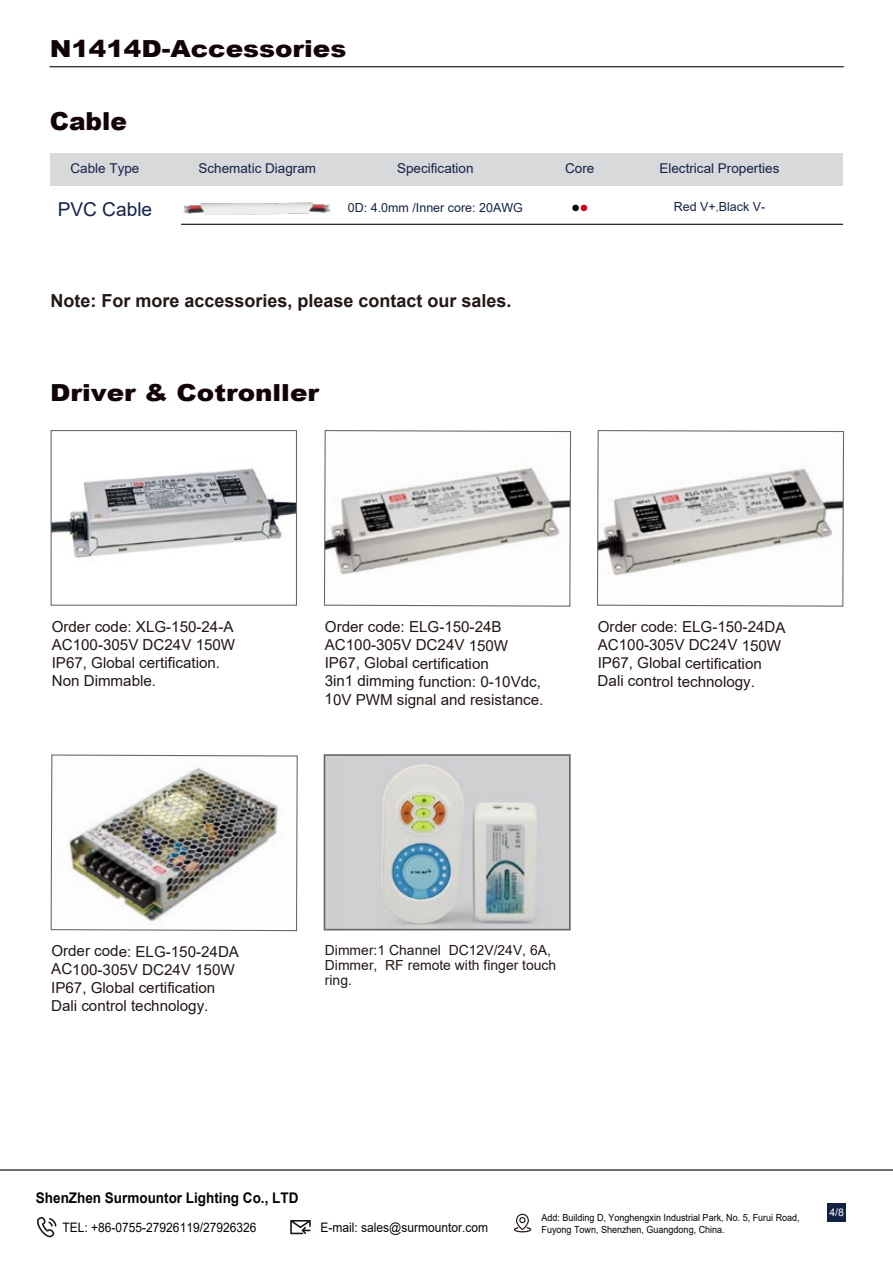
<style>
.page{position:relative;width:893px;height:1263px;background:#fff}
.page>*{position:absolute;margin:0;border:0;box-sizing:border-box;transform-origin:0 0}
.t1{font:900 24.75px "Arial";color:#120407}
.t2{font:900 23.55px "Arial";color:#120407;scale:1.11 1}
.t3{font:19.05px "Arial";color:#142248}
.t4{font:700 18px "Arial";color:#231815}
.t5{font:15.15px/18.1px "Arial";letter-spacing:-.005em;color:#221715}
.t6{font:700 14.7px "Arial";color:#070102;scale:.92 1}
.t7{font:13.95px/14.7px "Arial";color:#221715}
.t8{font:13.5px "Arial";color:#142248}
.t9{font:13.05px "Arial";color:#070102;scale:.92 1}
.t10{font:12.45px "Arial";color:#142248}
.t11{font:10.5px "Arial";color:#fff}
.t12{font:10.5px "Noto Sans CJK Demi Light G Bpc EUC H";color:#fff}
.t13{font:9.75px "Arial";color:#070102;scale:.92 1}
.s1{font-family:"Adobe Song Std";font-weight:300}
</style>
<div class="page">
<div style="left:828px;top:1203px;width:18px;height:18px;background:#122245"></div>
<hr style="left:0;top:1169px;width:893px;height:1px;background:#707070">
<svg style="left:514px;top:1214px;width:17px;height:18px"></svg>
<svg style="left:290px;top:1220px;width:21px;height:14px"></svg>
<svg style="left:37px;top:1217px;width:19px;height:20px"></svg>
<hr style="left:50px;top:66px;width:794px;height:1px;background:#3d3a39">
<svg style="left:596px;top:430px;width:249px;height:177px"></svg>
<svg style="left:323px;top:430px;width:249px;height:177px"></svg>
<img style="left:53px;top:468px;width:242px;height:90px">
<div style="left:51px;top:430px;width:246px;height:176px;border:1px solid #666"></div>
<img style="left:50px;top:754px;width:248px;height:178px">
<div style="left:327px;top:757px;width:16px;height:170px;background:#cfcfd1"></div>
<img style="left:343px;top:757px;width:225px;height:170px">
<div style="left:324px;top:754px;width:247px;height:176px;border:2px solid #666"></div>
<div style="left:50px;top:153px;width:793px;height:32px;background:#d8d9db"></div>
<hr style="left:181px;top:224px;width:662px;height:1px;background:#1f1511">
<div style="left:572px;top:205px;width:7px;height:6px;background:#000;border-radius:50%"></div>
<svg style="left:581px;top:205px;width:6px;height:6px"></svg>
<img style="left:183px;top:202px;width:147px;height:13px">
<h2 class="t2" style="left:50px;top:31px;width:269px">N1414D-Accessories</h2>
<h1 class="t1" style="left:50px;top:103px;width:79px">Cable</h1>
<p class="t8" style="left:70px;top:159px;width:71px">Cable Type</p>
<p class="t8" style="left:198px;top:159px;width:119px">Schematic Diagram</p>
<p class="t8" style="left:397px;top:159px;width:78px">Specification</p>
<p class="t8" style="left:565px;top:159px;width:31px">Core</p>
<p class="t8" style="left:659px;top:159px;width:122px">Electrical Properties</p>
<p class="t3" style="left:58px;top:196px;width:96px">PVC Cable</p>
<p class="t10" style="left:348px;top:199px;width:176px">0D: 4.0mm /Inner core: 20AWG</p>
<p class="t10" style="left:674px;top:198px;width:93px">Red V+<span class="s1">,</span>Black V-</p>
<p class="t4" style="left:50px;top:288px;width:463px">Note: For more accessories, please contact our sales.</p>
<h2 class="t2" style="left:50px;top:375px;width:244px">Driver &amp; Cotronller</h2>
<p class="t5" style="left:52px;top:617px;width:185px">Order code: XLG-150-24-A<br>AC100-305V DC24V 150W<br>IP67, Global certification.<br>Non Dimmable.</p>
<p class="t5" style="left:325px;top:618px;width:220px">Order code: ELG-150-24B<br>AC100-305V DC24V 150W<br>IP67, Global certification<br>3in1 dimming function: 0-10Vdc,<br>10V PWM signal and resistance.</p>
<p class="t5" style="left:598px;top:618px;width:189px">Order code: ELG-150-24DA<br>AC100-305V DC24V 150W<br>IP67, Global certification<br>Dali control technology.</p>
<p class="t5" style="left:51px;top:942px;width:189px">Order code: ELG-150-24DA<br>AC100-305V DC24V 150W<br>IP67, Global certification<br>Dali control technology.</p>
<p class="t7" style="left:325px;top:943px;width:233px">Dimmer:1 Channel DC12V/24V, 6A,<br>Dimmer, RF remote with finger touch ring.</p>
<p class="t6" style="left:36px;top:1187px;width:287px">ShenZhen Surmountor Lighting Co., LTD</p>
<p class="t13" style="left:542px;top:1211px;width:282px">Add: Building D, Yonghengxin Industrial Park, No. 5, Furui Road,</p>
<p class="t9" style="left:63px;top:1218px;width:212px">TEL: +86-0755-27926119/27926326</p>
<p class="t9" style="left:320px;top:1218px;width:184px">E-mail: sales@surmountor.com</p>
<p class="t13" style="left:542px;top:1223px;width:201px">Fuyong Town, Shenzhen, Guangdong, China.</p>
<p class="t11" style="left:829px;top:1205px;width:16px">4/8</p>
<p class="t12" style="left:829px;top:1207px;width:17px">1 5</p>
</div>
